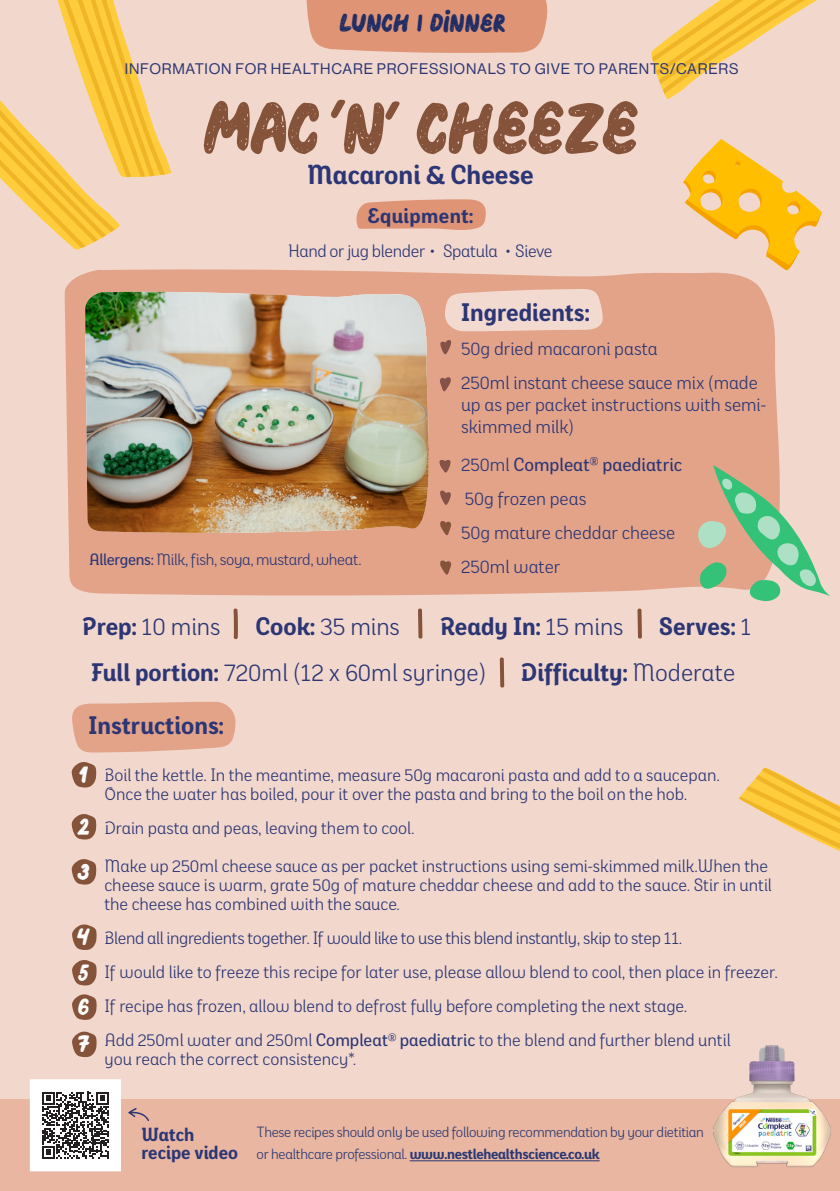
<style>
.page{position:relative;width:840px;height:1191px;background:#fff}
.page>*{position:absolute;margin:0;border:0;box-sizing:border-box;transform-origin:0 0}
.t1{font:74px "Corgi";letter-spacing:-.04em;color:#84533a}
.t2{font:700 26px "Eixample Dip";color:#2c3675}
.t3{font:26px "Corgi";letter-spacing:-.02em;color:#202d65}
.t4{font:700 24px "Eixample Dip";color:#2c3675}
.t5{font:300 24px "Eixample Dip";color:#2c3675}
.t6{font:24px "Corgi";color:#fff}
.t7{font:700 20px "Eixample Dip";letter-spacing:.02em;color:#2c3675}
.t8{font:300 18px/22px "Eixample Dip";color:#2c3675}
.t9{font:18px "Eixample Dip";color:#2c3675}
.t10{font:700 18px "Eixample Dip";color:#2c3675}
.t11{font:300 17px/19px "Eixample Dip";color:#2c3675}
.t12{font:300 17px "Eixample Dip";letter-spacing:-.02em;color:#2c3675}
.t13{font:300 15.6px "Eixample Dip";letter-spacing:-.02em;color:#2c3675}
.t14{font:15px "N Haas Grotesk DS Pro 55 Rg";letter-spacing:.05em;color:#2c3675}
.t15{font:300 14px/21.6px "Eixample Dip";letter-spacing:-.02em;color:#2a3874}
.s1{font-weight:400}
.s2{font-weight:300}
.s3{font-weight:700}
</style>
<div class="page">
<div style="left:0;top:0;width:839px;height:1191px;background:#f2d7cc"></div>
<div style="left:306px;top:0;width:241px;height:53px;background:#de9475"></div>
<div style="left:64px;top:269px;width:716px;height:327px;background:#e2a389"></div>
<svg style="left:356px;top:199px;width:129px;height:31px;background:#e09b7e"></svg>
<svg style="left:444px;top:288px;width:158px;height:43px"></svg>
<div style="left:428px;top:291px;width:9px;height:243px;background:#e2a389"></div>
<img style="left:85px;top:291px;width:343px;height:243px">
<svg style="left:440px;top:340px;width:11px;height:14px"></svg>
<svg style="left:439px;top:459px;width:11px;height:14px"></svg>
<svg style="left:439px;top:377px;width:11px;height:15px"></svg>
<svg style="left:439px;top:490px;width:11px;height:15px"></svg>
<svg style="left:440px;top:521px;width:11px;height:14px"></svg>
<div style="left:233px;top:608px;width:5px;height:32px;background:#84533a;border-radius:3px"></div>
<svg style="left:418px;top:608px;width:4px;height:31px"></svg>
<svg style="left:637px;top:608px;width:4px;height:31px"></svg>
<svg style="left:440px;top:560px;width:11px;height:15px"></svg>
<svg style="left:651px;top:0;width:166px;height:99px"></svg>
<svg style="left:0;top:0;width:171px;height:250px"></svg>
<svg style="left:682px;top:139px;width:139px;height:132px"></svg>
<svg style="left:694px;top:463px;width:136px;height:139px"></svg>
<div style="left:499px;top:657px;width:5px;height:31px;background:#84533a;border-radius:3px"></div>
<svg style="left:72px;top:702px;width:164px;height:51px;background:#e3a88f"></svg>
<svg style="left:71px;top:762px;width:25px;height:25px"></svg>
<svg style="left:71px;top:814px;width:25px;height:25px"></svg>
<svg style="left:71px;top:859px;width:25px;height:25px"></svg>
<svg style="left:72px;top:924px;width:25px;height:26px"></svg>
<svg style="left:72px;top:960px;width:25px;height:25px"></svg>
<svg style="left:72px;top:994px;width:25px;height:25px"></svg>
<svg style="left:72px;top:1031px;width:25px;height:26px"></svg>
<svg style="left:739px;top:767px;width:100px;height:84px"></svg>
<div style="left:0;top:1099px;width:839px;height:92px;background:#e8b6a1"></div>
<hr style="left:409px;top:1160px;width:190px;height:1px;background:#2a3874">
<svg style="left:128px;top:1108px;width:21px;height:13px"></svg>
<div style="left:35px;top:1084px;width:81px;height:82px;background:#fff"></div>
<svg style="left:42px;top:1092px;width:67px;height:67px"></svg>
<div style="left:30px;top:1079px;width:91px;height:92px;border:10px solid #fff"></div>
<img style="left:713px;top:1045px;width:118px;height:122px">
<p class="t3" style="left:338px;top:10px;width:169px">LUNCH | DINNER</p>
<p class="t14" style="left:125px;top:61px;width:614px">INFORMATION FOR HEALTHCARE PROFESSIONALS TO GIVE TO PARENTS/CARERS</p>
<p class="t1" style="left:200px;top:90px;width:440px">MAC ‘N’ CHEEZE</p>
<p class="t2" style="left:307px;top:157px;width:228px">Macaroni &amp; Cheese</p>
<p class="t7" style="left:367px;top:202px;width:107px">Equipment:</p>
<p class="t12" style="left:288px;top:240px;width:265px">Hand or jug blender • Spatula • Sieve</p>
<p class="t13" style="left:89px;top:549px;width:274px"><span class="s1">Allergens:</span> Milk, fish, soya, mustard, wheat.</p>
<p class="t4" style="left:461px;top:296px;width:130px">Ingredients:</p>
<p class="t8" style="left:461px;top:337px;width:198px">50g dried macaroni pasta</p>
<p class="t8" style="left:461px;top:371px;width:306px">250ml instant cheese sauce mix (made up as per packet instructions with semi&shy;skimmed milk)</p>
<p class="t9" style="left:461px;top:453px;width:222px"><span class="s2">250ml</span> Compleat<sup>®</sup> paediatric</p>
<p class="t8" style="left:464px;top:487px;width:123px">50g frozen peas</p>
<p class="t8" style="left:461px;top:521px;width:215px">50g mature cheddar cheese</p>
<p class="t8" style="left:461px;top:555px;width:101px">250ml water</p>
<p class="t5" style="left:82px;top:610px;width:140px"><span class="s3">Prep:</span> 10 mins</p>
<p class="t5" style="left:255px;top:610px;width:146px"><span class="s3">Cook:</span> 35 mins</p>
<p class="t4" style="left:440px;top:609px;width:185px">Ready In: <span class="s2">15 mins</span></p>
<p class="t4" style="left:658px;top:609px;width:94px">Serves: <span class="s2">1</span></p>
<p class="t5" style="left:91px;top:656px;width:396px"><span class="s3">Full portion:</span> 720ml (12 x 60ml syringe)</p>
<p class="t4" style="left:520px;top:655px;width:216px">Difficulty: <span class="s2">Moderate</span></p>
<p class="t4" style="left:88px;top:709px;width:137px">Instructions:</p>
<p class="t11" style="left:104px;top:765px;width:616px">Boil the kettle. In the meantime, measure 50g macaroni pasta and add to a saucepan.<br>Once the water has boiled, pour it over the pasta and bring to the boil on the hob.</p>
<p class="t11" style="left:104px;top:818px;width:312px">Drain pasta and peas, leaving them to cool.</p>
<p class="t11" style="left:104px;top:856px;width:668px">Make up 250ml cheese sauce as per packet instructions using semi-skimmed milk.When the cheese sauce is warm, grate 50g of mature cheddar cheese and add to the sauce. Stir in until the cheese has combined with the sauce.</p>
<p class="t12" style="left:104px;top:927px;width:579px">Blend all ingredients together. If would like to use this blend instantly, skip to step 11.</p>
<p class="t11" style="left:104px;top:962px;width:674px">If would like to freeze this recipe for later use, please allow blend to cool, then place in freezer.</p>
<p class="t11" style="left:104px;top:996px;width:584px">If recipe has frozen, allow blend to defrost fully before completing the next stage.</p>
<p class="t11" style="left:104px;top:1030px;width:627px">Add 250ml water and 250ml <span class="s1">Compleat</span><sup>®</sup> <span class="s1">paediatric</span> to the blend and further blend until you reach the correct consistency*.</p>
<p class="t6" style="left:77px;top:762px;width:15px">1</p>
<p class="t6" style="left:77px;top:814px;width:15px">2</p>
<p class="t6" style="left:77px;top:859px;width:15px">3</p>
<p class="t6" style="left:77px;top:924px;width:16px">4</p>
<p class="t6" style="left:78px;top:960px;width:14px">5</p>
<p class="t6" style="left:78px;top:994px;width:14px">6</p>
<p class="t6" style="left:77px;top:1031px;width:14px">7</p>
<p class="t10" style="left:141px;top:1122px;width:54px">Watch</p>
<p class="t10" style="left:141px;top:1140px;width:98px">recipe video</p>
<p class="t15" style="left:256px;top:1121px;width:448px">These recipes should only be used following recommendation by your dietitian or healthcare professional. <span class="s3">www.nestlehealthscience.co.uk</span></p>
</div>
